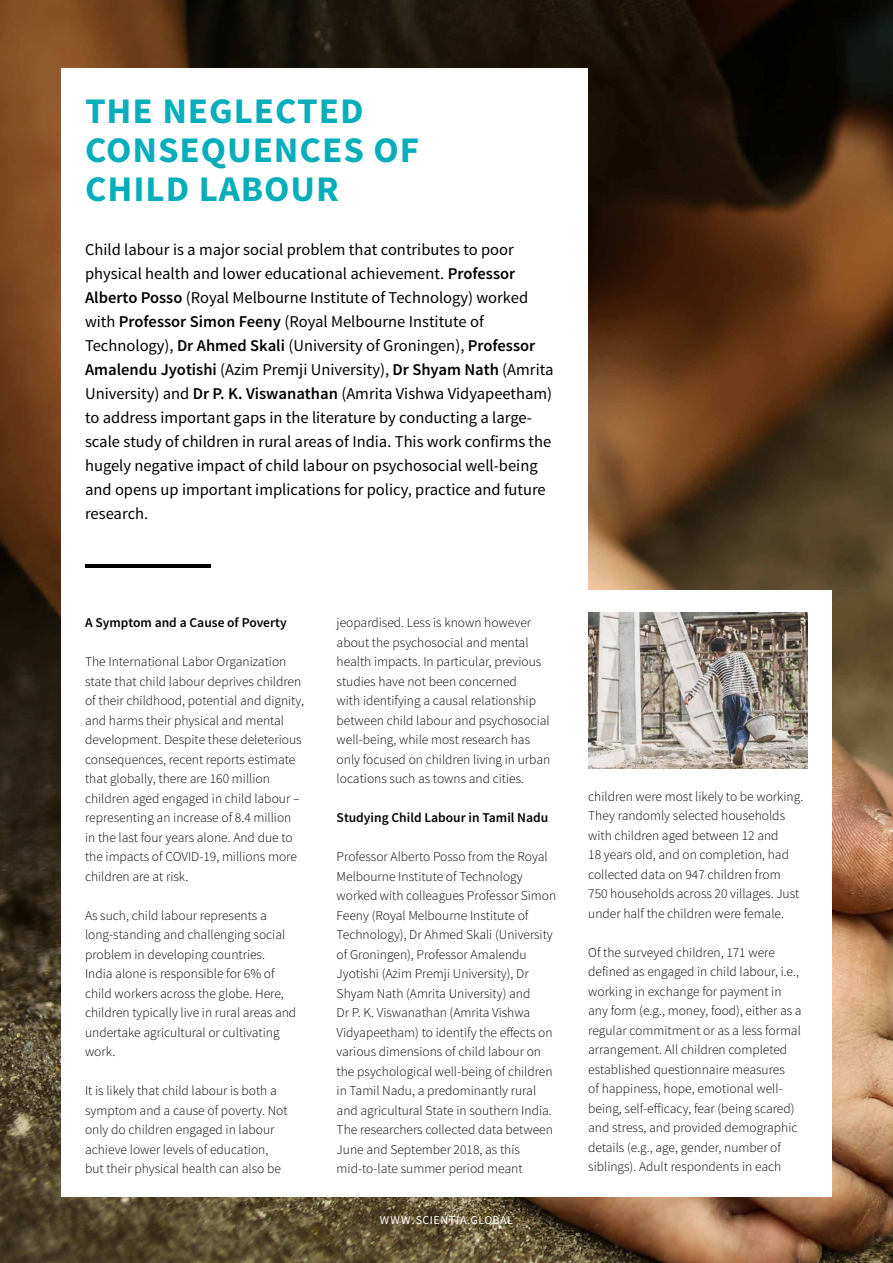
<style>
.page{position:relative;width:893px;height:1263px;background:#fff}
.page>*{position:absolute;margin:0;border:0;box-sizing:border-box;transform-origin:0 0}
.t1{font:700 36px/39px "Source Sans Pro";letter-spacing:.025em;color:#06aebb}
.t2{font:16.5px/24px "Source Sans Pro";color:#000}
.t3{font:300 13.5px/19.5px "Source Sans Pro";color:#000}
.t4{font:600 13.5px "Source Sans Pro";color:#000}
.t5{font:12px "Source Sans Pro";letter-spacing:.05em;color:#fff}
.s1{font-weight:600}
</style>
<div class="page">
<img style="left:0;top:0;width:893px;height:1263px">
<div style="left:61px;top:68px;width:527px;height:1129px;background:#fff"></div>
<div style="left:557px;top:590px;width:275px;height:607px;background:#fff"></div>
<img style="left:588px;top:612px;width:220px;height:157px">
<hr style="left:86px;top:564px;width:125px;height:4px;background:#000">
<h1 class="t1" style="left:85px;top:92px;width:336px">THE NEGLECTED<br>CONSEQUENCES OF<br>CHILD LABOUR</h1>
<p class="t2" style="left:85px;top:237px;width:470px">Child labour is a major social problem that contributes to poor physical health and lower educational achievement. <span class="s1">Professor Alberto Posso</span> (Royal Melbourne Institute of Technology) worked with <span class="s1">Professor Simon Feeny</span> (Royal Melbourne Institute of Technology), <span class="s1">Dr Ahmed Skali</span> (University of Groningen), <span class="s1">Professor Amalendu Jyotishi</span> (Azim Premji University), <span class="s1">Dr Shyam Nath</span> (Amrita University) and <span class="s1">Dr P. K. Viswanathan</span> (Amrita Vishwa Vidyapeetham) to address important gaps in the literature by conducting a large&shy;scale study of children in rural areas of India. This work confirms the hugely negative impact of child labour on psychosocial well-being and opens up important implications for policy, practice and future research.</p>
<p class="t4" style="left:85px;top:614px;width:203px">A Symptom and a Cause of Poverty</p>
<p class="t3" style="left:85px;top:652px;width:221px">The International Labor Organization state that child labour deprives children of their childhood, potential and dignity, and harms their physical and mental development. Despite these deleterious consequences, recent reports estimate that globally, there are 160 million children aged engaged in child labour – representing an increase of 8.4 million in the last four years alone. And due to the impacts of COVID-19, millions more children are at risk.</p>
<p class="t3" style="left:85px;top:905px;width:213px">As such, child labour represents a long-standing and challenging social problem in developing countries.<br>India alone is responsible for 6% of child workers across the globe. Here, children typically live in rural areas and undertake agricultural or cultivating work.</p>
<p class="t3" style="left:85px;top:1081px;width:204px">It is likely that child labour is both a symptom and a cause of poverty. Not only do children engaged in labour achieve lower levels of education, but their physical health can also be</p>
<p class="t3" style="left:337px;top:613px;width:215px">jeopardised. Less is known however about the psychosocial and mental health impacts. In particular, previous studies have not been concerned<br>with identifying a causal relationship between child labour and psychosocial well-being, while most research has only focused on children living in urban locations such as towns and cities.</p>
<p class="t4" style="left:337px;top:809px;width:213px">Studying Child Labour in Tamil Nadu</p>
<p class="t3" style="left:337px;top:847px;width:221px">Professor Alberto Posso from the Royal Melbourne Institute of Technology worked with colleagues Professor Simon Feeny (Royal Melbourne Institute of Technology), Dr Ahmed Skali (University of Groningen), Professor Amalendu Jyotishi (Azim Premji University), Dr Shyam Nath (Amrita University) and<br>Dr P. K. Viswanathan (Amrita Vishwa Vidyapeetham) to identify the effects on various dimensions of child labour on the psychological well-being of children in Tamil Nadu, a predominantly rural and agricultural State in southern India.<br>The researchers collected data between June and September 2018, as this mid-to-late summer period meant</p>
<p class="t5" style="left:380px;top:1212px;width:135px">WWW.SCIENTIA.GLOBAL</p>
<p class="t3" style="left:588px;top:787px;width:217px">children were most likely to be working.<br>They randomly selected households with children aged between 12 and<br>18 years old, and on completion, had collected data on 947 children from 750 households across 20 villages. Just under half the children were female.</p>
<p class="t3" style="left:588px;top:943px;width:215px">Of the surveyed children, 171 were defined as engaged in child labour, i.e., working in exchange for payment in any form (e.g., money, food), either as a regular commitment or as a less formal arrangement. All children completed established questionnaire measures<br>of happiness, hope, emotional well&shy;being, self-efficacy, fear (being scared) and stress, and provided demographic details (e.g., age, gender, number of siblings). Adult respondents in each</p>
</div>
